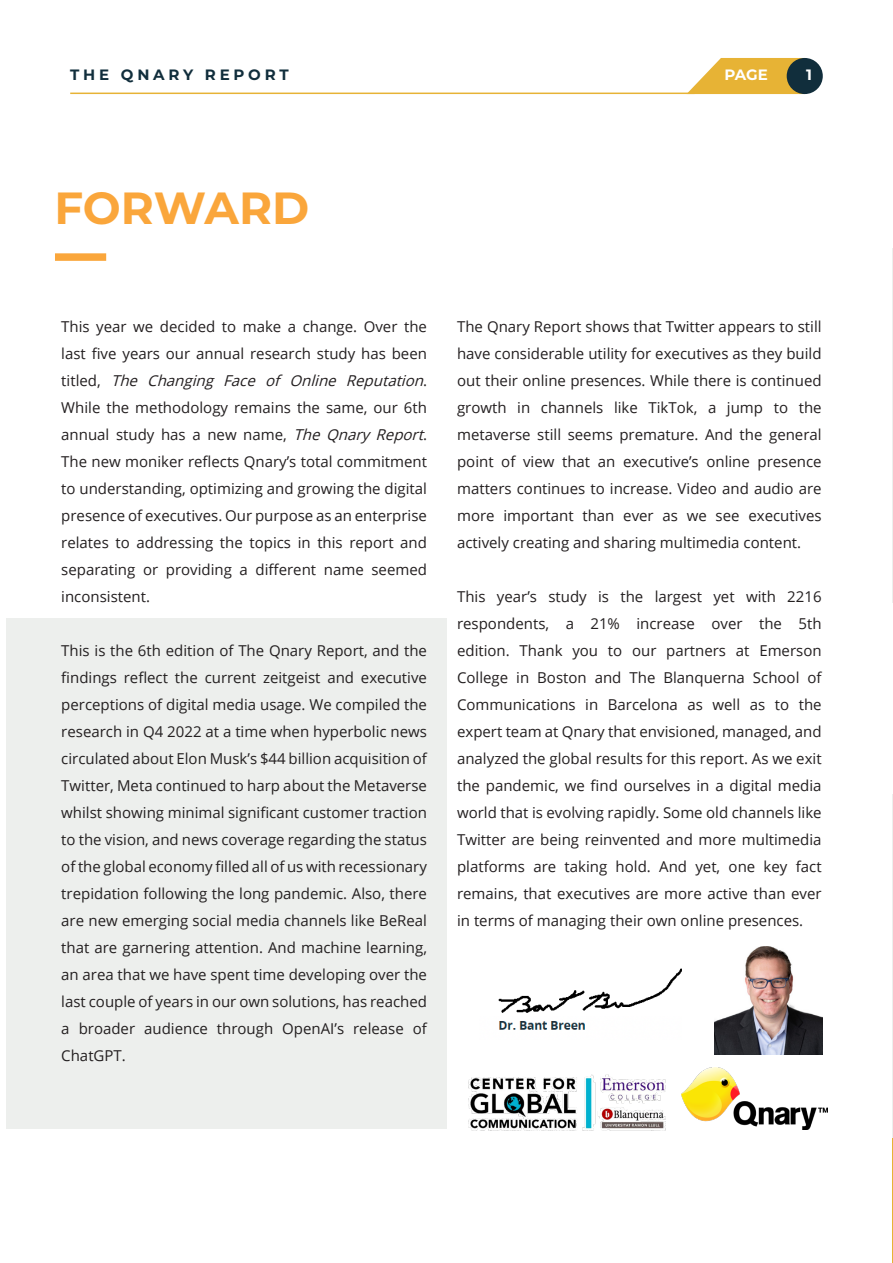
<style>
.page{position:relative;width:893px;height:1263px;background:#fff}
.page>*{position:absolute;margin:0;border:0;box-sizing:border-box;transform-origin:0 0}
.t1{font:700 45px "Montserrat";color:#faa63b}
.t2{font:15px/27px "Open Sans";color:#231f20;text-align:justify}
.t3{font:700 15px "Montserrat";letter-spacing:.25em;color:#112e3c}
.t4{font:700 15px "Montserrat";color:#fff}
.s1{font-style:italic}
</style>
<div class="page">
<div style="left:6px;top:618px;width:440px;height:511px;background:#edefed"></div>
<svg style="left:686px;top:58px;width:115px;height:36px"></svg>
<div style="left:787px;top:58px;width:36px;height:36px;background:#112e3c;border-radius:50%"></div>
<hr style="left:70px;top:93px;width:625px;height:1px;background:#e7b335">
<div style="left:55px;top:253px;width:51px;height:8px;background:#faa63b"></div>
<img style="left:498px;top:968px;width:183px;height:62px">
<img style="left:446px;top:1048px;width:220px;height:83px">
<img style="left:681px;top:1067px;width:146px;height:62px">
<img style="left:715px;top:946px;width:108px;height:108px">
<hr style="left:892px;top:249px;width:1px;height:354px;background:#edefed">
<hr style="left:892px;top:794px;width:1px;height:469px;background:#edefed">
<hr style="left:892px;top:1139px;width:1px;height:124px;background:#e7b335">
<p class="t3" style="left:70px;top:64px;width:220px">THE QNARY REPORT</p>
<p class="t4" style="left:724px;top:64px;width:45px">PAGE</p>
<p class="t4" style="left:806px;top:64px;width:7px">1</p>
<p class="t1" style="left:54px;top:175px;width:256px">FORWARD</p>
<p class="t2" style="left:61px;top:312px;width:368px">This year we decided to make a change. Over the last five years our annual research study has been t i t l e d , <span class="s1">The Changing Face of Online Reputation</span>.<br>While the methodology remains the same, our 6th annual study has a new name, <span class="s1">The Qnary Report</span>.<br>The new moniker reflects Qnary’s total commitment to understanding, optimizing and growing the digital presence of executives. Our purpose as an enterprise relates to addressing the topics in this report and separating or providing a different name seemed inconsistent.</p>
<p class="t2" style="left:61px;top:636px;width:367px">This is the 6th edition of The Qnary Report, and the findings reflect the current zeitgeist and executive perceptions of digital media usage. We compiled the research in Q4 2022 at a time when hyperbolic news circulated about Elon Musk’s $44 billion acquisition of Twitter, Meta continued to harp about the Metaverse whilst showing minimal significant customer traction to the vision, and news coverage regarding the status of the global economy filled all of us with recessionary trepidation following the long pandemic. Also, there are new emerging social media channels like BeReal that are garnering attention. And machine learning, an area that we have spent time developing over the last couple of years in our own solutions, has reached a broader audience through OpenAI’s release of ChatGPT.</p>
<p class="t2" style="left:457px;top:312px;width:366px">The Qnary Report shows that Twitter appears to still have considerable utility for executives as they build out their online presences. While there is continued growth in channels like TikTok, a jump to the metaverse still seems premature. And the general point of view that an executive’s online presence matters continues to increase. Video and audio are more important than ever as we see executives actively creating and sharing multimedia content.</p>
<p class="t2" style="left:457px;top:582px;width:366px">This year’s study is the largest yet with 2216 respondents, a 21% increase over the 5th edition. Thank you to our partners at Emerson College in Boston and The Blanquerna School of Communications in Barcelona as well as to the expert team at Qnary that envisioned, managed, and analyzed the global results for this report. As we exit the pandemic, we find ourselves in a digital media world that is evolving rapidly. Some old channels like Twitter are being reinvented and more multimedia platforms are taking hold. And yet, one key fact remains, that executives are more active than ever in terms of managing their own online presences.</p>
</div>
